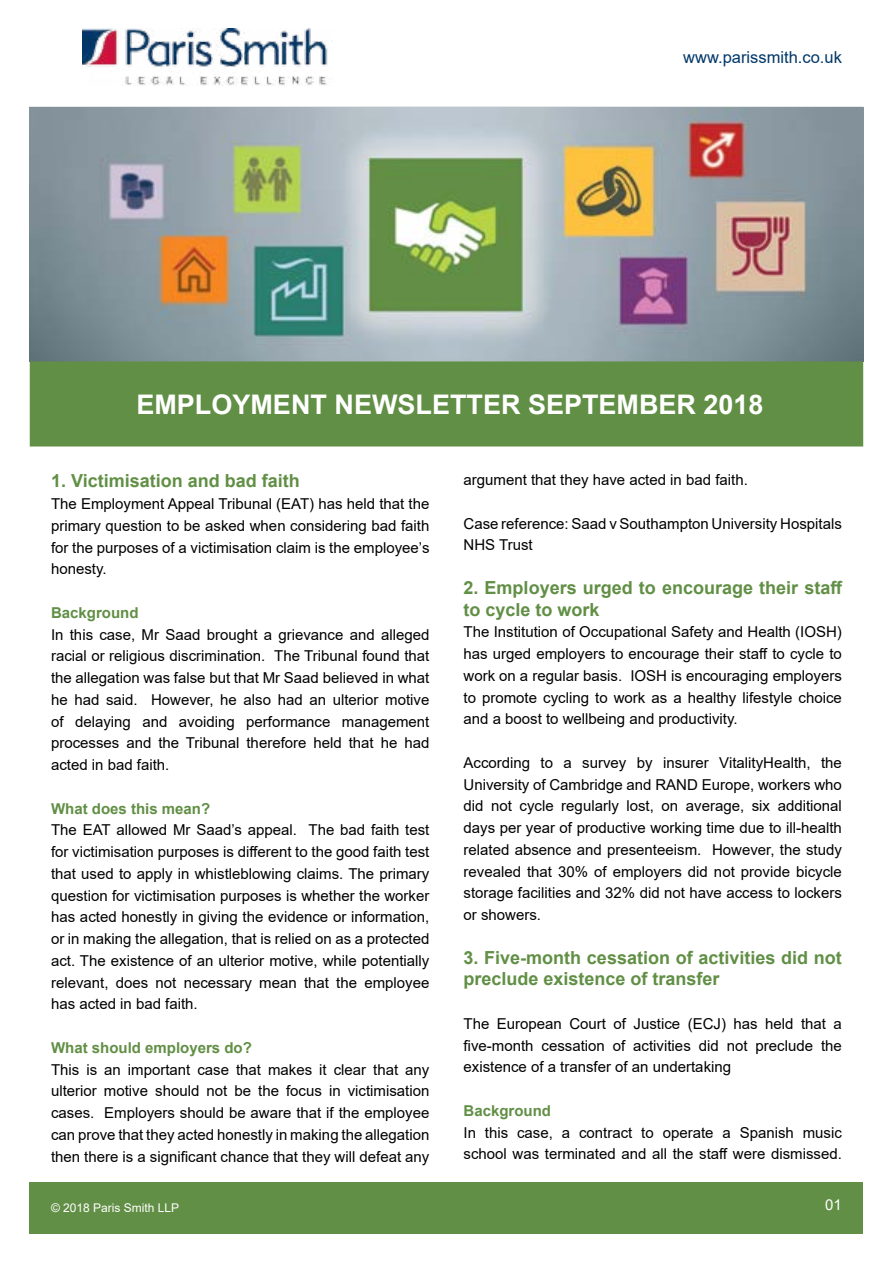
<style>
.page{position:relative;width:893px;height:1263px;background:#fff}
.page>*{position:absolute;margin:0;border:0;box-sizing:border-box;transform-origin:0 0}
.t1{font:700 27px "Arial";color:#fff}
.t2{font:700 18px/21.8px "Arial";color:#618f45}
.t3{font:16.5px "Arial";color:#003768}
.t4{font:15px/21.8px "Arial";color:#000;text-align:justify}
.t5{font:700 15px "Arial";color:#618f45}
.t6{font:15px "Arial";color:#fff}
.t7{font:12px "Arial";color:#fff}
</style>
<div class="page">
<div style="left:30px;top:1182px;width:833px;height:51px;background:#618f45"></div>
<img style="left:83px;top:29px;width:245px;height:56px">
<img style="left:30px;top:107px;width:833px;height:254px">
<div style="left:30px;top:361px;width:833px;height:85px;background:#618f45;border:2px solid #618f45"></div>
<p class="t3" style="left:683px;top:46px;width:160px">www.parissmith.co.uk</p>
<h1 class="t1" style="left:136px;top:385px;width:629px">EMPLOYMENT NEWSLETTER SEPTEMBER 2018</h1>
<p class="t2" style="left:51px;top:470px;width:250px">1. Victimisation and bad faith</p>
<p class="t4" style="left:51px;top:493px;width:380px">The Employment Appeal Tribunal (EAT) has held that the primary question to be asked when considering bad faith for the purposes of a victimisation claim is the employee’s honesty.</p>
<p class="t5" style="left:51px;top:602px;width:89px">Background</p>
<p class="t4" style="left:51px;top:623px;width:380px">In this case, Mr Saad brought a grievance and alleged racial or religious discrimination. The Tribunal found that the allegation was false but that Mr Saad believed in what he had said. However, he also had an ulterior motive of delaying and avoiding performance management processes and the Tribunal therefore held that he had acted in bad faith.</p>
<p class="t5" style="left:51px;top:798px;width:161px">What does this mean?</p>
<p class="t4" style="left:51px;top:819px;width:380px">The EAT allowed Mr Saad’s appeal. The bad faith test for victimisation purposes is different to the good faith test that used to apply in whistleblowing claims. The primary question for victimisation purposes is whether the worker has acted honestly in giving the evidence or information, or in making the allegation, that is relied on as a protected act. The existence of an ulterior motive, while potentially relevant, does not necessary mean that the employee has acted in bad faith.</p>
<p class="t5" style="left:51px;top:1037px;width:202px">What should employers do?</p>
<p class="t4" style="left:51px;top:1058px;width:380px">This is an important case that makes it clear that any ulterior motive should not be the focus in victimisation cases. Employers should be aware that if the employee can prove that they acted honestly in making the allegation then there is a significant chance that they will defeat any</p>
<p class="t4" style="left:463px;top:469px;width:286px">argument that they have acted in bad faith.</p>
<p class="t4" style="left:463px;top:512px;width:380px">Case reference: Saad v Southampton University Hospitals<br>NHS Trust</p>
<p class="t2" style="left:463px;top:577px;width:380px">2. Employers urged to encourage their staff to cycle to work</p>
<p class="t4" style="left:463px;top:621px;width:380px">The Institution of Occupational Safety and Health (IOSH) has urged employers to encourage their staff to cycle to work on a regular basis. IOSH is encouraging employers to promote cycling to work as a healthy lifestyle choice and a boost to wellbeing and productivity.</p>
<p class="t4" style="left:463px;top:752px;width:380px">According to a survey by insurer VitalityHealth, the University of Cambridge and RAND Europe, workers who did not cycle regularly lost, on average, six additional days per year of productive working time due to ill-health related absence and presenteeism. However, the study revealed that 30% of employers did not provide bicycle storage facilities and 32% did not have access to lockers or showers.</p>
<p class="t2" style="left:463px;top:947px;width:380px">3. Five-month cessation of activities did not preclude existence of transfer</p>
<p class="t4" style="left:463px;top:1013px;width:380px">The European Court of Justice (ECJ) has held that a five-month cessation of activities did not preclude the existence of a transfer of an undertaking</p>
<p class="t5" style="left:463px;top:1100px;width:89px">Background</p>
<p class="t4" style="left:463px;top:1121px;width:380px">In this case, a contract to operate a Spanish music school was terminated and all the staff were dismissed.</p>
<p class="t7" style="left:51px;top:1200px;width:130px">© 2018 Paris Smith LLP</p>
<p class="t6" style="left:825px;top:1194px;width:18px">01</p>
</div>
